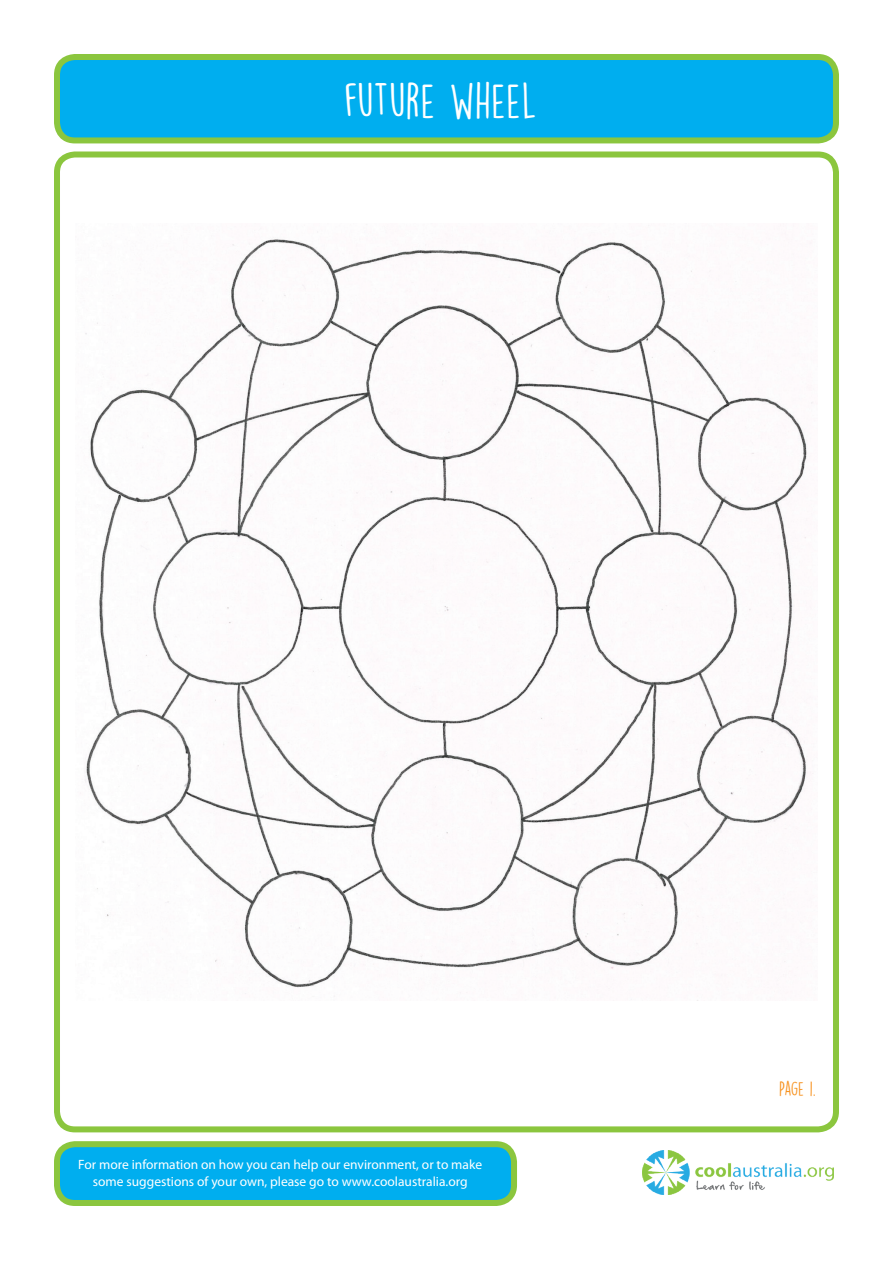
<style>
.page{position:relative;width:893px;height:1263px;background:#fff}
.page>*{position:absolute;margin:0;border:0;box-sizing:border-box;transform-origin:0 0}
.t1{font:45px "DK Lemon Yellow Sun";color:#fff}
.t2{font:18px "DK Lemon Yellow Sun";color:#f79321}
.t3{font:13.5px/16.2px "Myriad Pro";color:#fff;text-align:center}
</style>
<div class="page">
<div style="left:54px;top:151px;width:785px;height:981px;border:6px solid #8bc63e;border-radius:18px"></div>
<div style="left:57px;top:57px;width:779px;height:83px;background:#00aeef;border-radius:18px"></div>
<div style="left:54px;top:54px;width:785px;height:89px;border:6px solid #8bc63e;border-radius:18px"></div>
<img style="left:85px;top:231px;width:728px;height:766px">
<div style="left:57px;top:1144px;width:457px;height:59px;background:#00aeef;border-radius:18px"></div>
<div style="left:54px;top:1141px;width:463px;height:65px;border:6px solid #8bc63e;border-radius:18px"></div>
<img style="left:643px;top:1150px;width:191px;height:45px">
<h1 class="t1" style="left:344px;top:74px;width:195px">future wheel</h1>
<p class="t3" style="left:78px;top:1156px;width:405px">For more information on how you can help our environment, or to make some suggestions of your own, please go to www.coolaustralia.org</p>
<h2 class="t2" style="left:779px;top:1078px;width:38px">Page 1.</h2>
</div>
